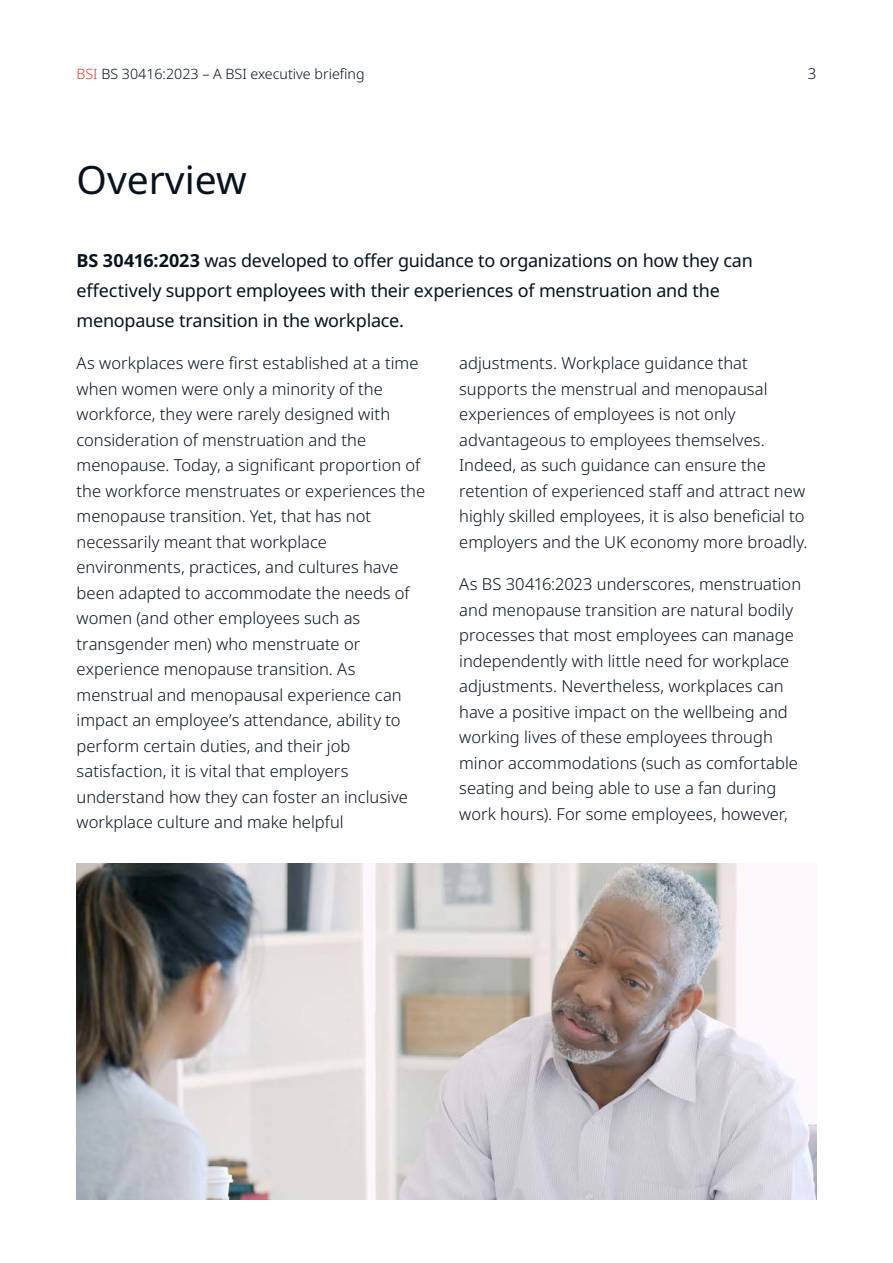
<style>
.page{position:relative;width:893px;height:1263px;background:#fff}
.page>*{position:absolute;margin:0;border:0;box-sizing:border-box;transform-origin:0 0}
.t1{font:39px "Noto Sans";color:#08121f}
.t2{font:18px/30px "Noto Sans";letter-spacing:-.015em;color:#08121f}
.t3{font:300 16.5px/25.5px "Noto Sans";color:#08121f}
.t4{font:300 15px "Noto Sans";color:#08121f}
.t5{font:300 14.25px "Noto Sans";color:#08121f}
.s1{color:#f03732}
.s2{font-weight:700}
</style>
<div class="page">
<img style="left:77px;top:863px;width:739px;height:336px">
<p class="t5" style="left:77px;top:65px;width:290px"><span class="s1">BSI</span> BS 30416:2023 – A BSI executive briefing</p>
<p class="t4" style="left:808px;top:65px;width:10px">3</p>
<h1 class="t1" style="left:77px;top:158px;width:172px">Overview</h1>
<p class="t2" style="left:77px;top:246px;width:678px"><span class="s2">BS 30416:2023</span> was developed to offer guidance to organizations on how they can effectively support employees with their experiences of menstruation and the menopause transition in the workplace.</p>
<p class="t3" style="left:77px;top:351px;width:350px">As workplaces were first established at a time when women were only a minority of the workforce, they were rarely designed with consideration of menstruation and the menopause. Today, a significant proportion of the workforce menstruates or experiences the menopause transition. Yet, that has not necessarily meant that workplace environments, practices, and cultures have been adapted to accommodate the needs of women (and other employees such as transgender men) who menstruate or experience menopause transition. As menstrual and menopausal experience can impact an employee’s attendance, ability to perform certain duties, and their job satisfaction, it is vital that employers understand how they can foster an inclusive workplace culture and make helpful</p>
<p class="t3" style="left:459px;top:351px;width:350px">adjustments. Workplace guidance that supports the menstrual and menopausal experiences of employees is not only advantageous to employees themselves.<br>Indeed, as such guidance can ensure the retention of experienced staff and attract new highly skilled employees, it is also beneficial to employers and the UK economy more broadly.</p>
<p class="t3" style="left:459px;top:572px;width:343px">As BS 30416:2023 underscores, menstruation and menopause transition are natural bodily processes that most employees can manage independently with little need for workplace adjustments. Nevertheless, workplaces can have a positive impact on the wellbeing and working lives of these employees through minor accommodations (such as comfortable seating and being able to use a fan during work hours). For some employees, however,</p>
</div>
